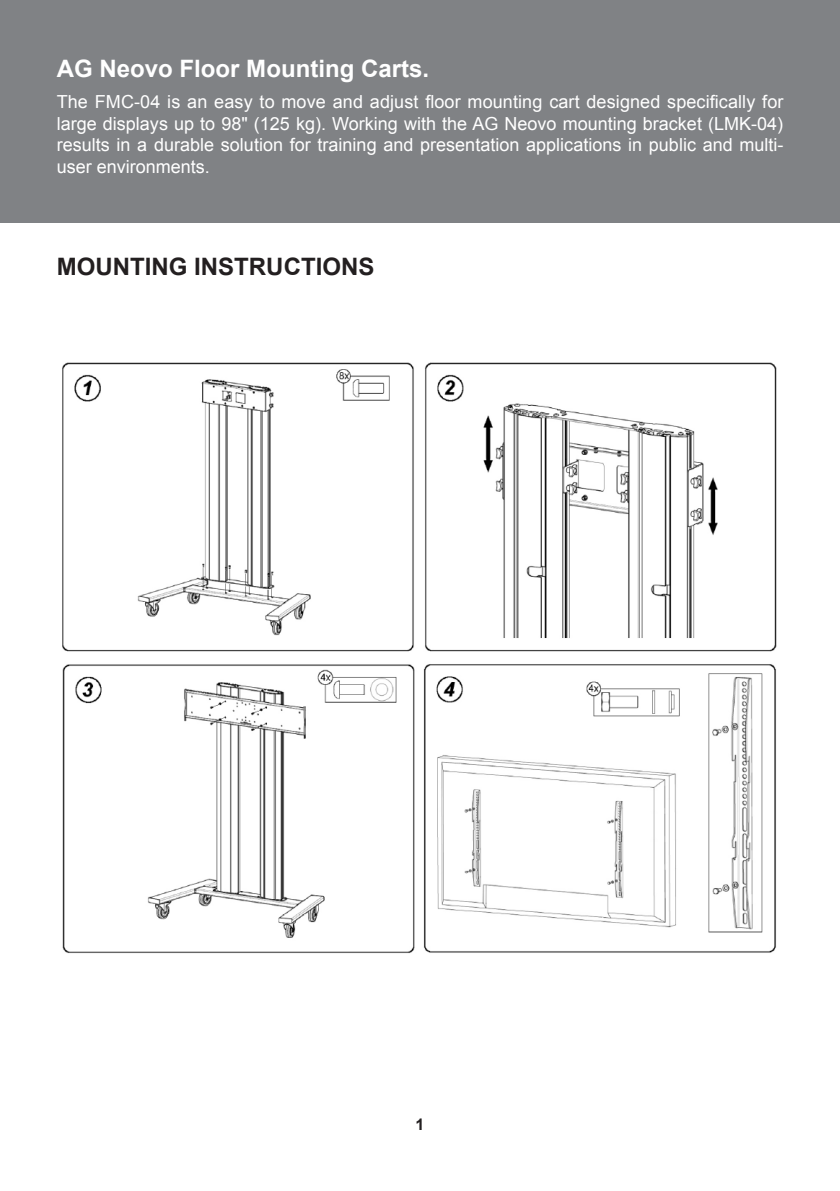
<style>
.page{position:relative;width:840px;height:1191px;background:#fff}
.page>*{position:absolute;margin:0;border:0;box-sizing:border-box;transform-origin:0 0}
.t1{font:700 24px "Arial";color:#fff}
.t2{font:700 24px "Arial";color:#231f20}
.t3{font:18px/21.6px "Arial";color:#fff;text-align:justify}
.t4{font:700 16px "Arial";color:#231f20}
</style>
<div class="page">
<div style="left:0;top:0;width:839px;height:223px;background:#808285"></div>
<img style="left:62px;top:362px;width:715px;height:592px">
<p class="t1" style="left:57px;top:53px;width:373px">AG Neovo Floor Mounting Carts.</p>
<p class="t3" style="left:57px;top:91px;width:728px">The FMC-04 is an easy to move and adjust floor mounting cart designed specifically for large displays up to 98" (125 kg). Working with the AG Neovo mounting bracket (LMK-04) results in a durable solution for training and presentation applications in public and multi&shy;user environments.</p>
<p class="t2" style="left:57px;top:251px;width:319px">MOUNTING INSTRUCTIONS</p>
<p class="t4" style="left:415px;top:1113px;width:10px">1</p>
</div>
